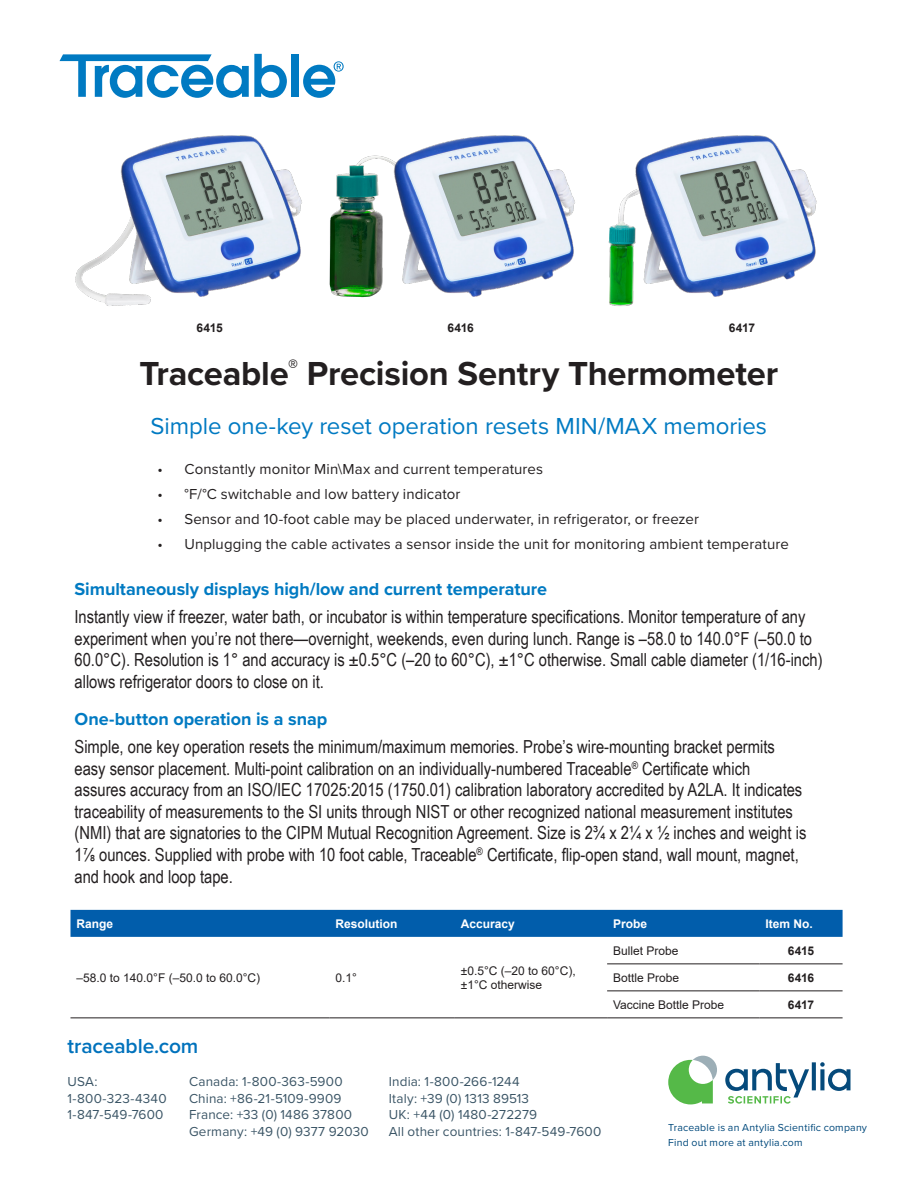
<style>
.page{position:relative;width:918px;height:1188px;background:#fff}
.page>*{position:absolute;margin:0;border:0;box-sizing:border-box;transform-origin:0 0}
.SS_CP_Deck{font:700 34.5px "Proxima Nova";letter-spacing:-.005em;color:#231f20}
.SS_CP_Deck-2{font:24px "Proxima Nova";color:#007ac2}
.Bodycopy{font:600 21px "Proxima Nova";letter-spacing:-.005em;color:#0072bc}
.t1{font:18px/21.6px "Arial Narrow";color:#231f20}
.SS_CP_gray_bullet{font:700 18px "Proxima Nova";letter-spacing:-.005em;color:#007ac2}
.t2{font:15px "Proxima Nova";letter-spacing:.005em;color:#231f20}
.Bodycopy-2{font:13.5px/16.5px "Proxima Nova";letter-spacing:.01em;color:#3b5566}
.t3{font:12px/14.4px "Arial";color:#231f20}
.Table_head{font:700 12px "Arial";color:#fff}
.CAT__NO{font:700 12px "Arial";letter-spacing:-.025em;color:#231f20}
.Bodycopy-3{font:10.5px/15px "Proxima Nova";letter-spacing:.02em;color:#00497c}
</style>
<div class="page">
<div style="left:70px;top:910px;width:773px;height:27px;background:#015dab"></div>
<hr style="left:607px;top:964px;width:152px;height:1px;background:#231f20">
<hr style="left:759px;top:964px;width:84px;height:1px;background:#231f20">
<hr style="left:607px;top:991px;width:152px;height:1px;background:#231f20">
<hr style="left:759px;top:991px;width:84px;height:1px;background:#231f20">
<hr style="left:70px;top:1018px;width:260px;height:1px;background:#231f20">
<hr style="left:330px;top:1018px;width:125px;height:1px;background:#231f20">
<hr style="left:455px;top:1018px;width:152px;height:1px;background:#231f20">
<hr style="left:607px;top:1018px;width:152px;height:1px;background:#231f20">
<hr style="left:759px;top:1018px;width:84px;height:1px;background:#231f20">
<img style="left:366px;top:135px;width:153px;height:162px">
<img style="left:75px;top:135px;width:291px;height:171px">
<img style="left:519px;top:135px;width:298px;height:171px">
<svg style="left:668px;top:1056px;width:49px;height:48px"></svg>
<svg style="left:725px;top:1062px;width:125px;height:42px"></svg>
<div style="left:291px;top:54px;width:8px;height:43px;background:#007ac2"></div>
<svg style="left:303px;top:61px;width:41px;height:37px"></svg>
<svg style="left:60px;top:54px;width:227px;height:44px"></svg>
<p class="CAT__NO" style="left:196px;top:319px;width:28px">6415</p>
<p class="CAT__NO" style="left:447px;top:319px;width:28px">6416</p>
<p class="CAT__NO" style="left:729px;top:319px;width:28px">6417</p>
<p class="SS_CP_Deck" style="left:139px;top:348px;width:640px">Traceable<sup>®</sup> Precision Sentry Thermometer</p>
<p class="SS_CP_Deck-2" style="left:150px;top:408px;width:618px">Simple one-key reset operation resets MIN/MAX memories</p>
<p class="t2" style="left:157px;top:458px;width:387px">• Constantly monitor Min\Max and current temperatures</p>
<p class="t2" style="left:157px;top:483px;width:305px">• °F/°C switchable and low battery indicator</p>
<p class="t2" style="left:157px;top:508px;width:543px">• Sensor and 10-foot cable may be placed underwater, in refrigerator, or freezer</p>
<p class="t2" style="left:157px;top:533px;width:633px">• Unplugging the cable activates a sensor inside the unit for monitoring ambient temperature</p>
<p class="SS_CP_gray_bullet" style="left:75px;top:575px;width:474px">Simultaneously displays high/low and current temperature</p>
<p class="t1" style="left:75px;top:605px;width:750px">Instantly view if freezer, water bath, or incubator is within temperature specifications. Monitor temperature of any experiment when you’re not there—overnight, weekends, even during lunch. Range is –58.0 to 140.0°F (–50.0 to 60.0°C). Resolution is 1° and accuracy is ±0.5°C (–20 to 60°C), ±1°C otherwise. Small cable diameter (1/16-inch) allows refrigerator doors to close on it.</p>
<p class="SS_CP_gray_bullet" style="left:75px;top:705px;width:254px">One-button operation is a snap</p>
<p class="t1" style="left:75px;top:735px;width:733px">Simple, one key operation resets the minimum/maximum memories. Probe’s wire-mounting bracket permits easy sensor placement. Multi-point calibration on an individually-numbered Traceable<sup>®</sup> Certificate which assures accuracy from an ISO/IEC 17025:2015 (1750.01) calibration laboratory accredited by A2LA. It indicates traceability of measurements to the SI units through NIST or other recognized national measurement institutes (NMI) that are signatories to the CIPM Mutual Recognition Agreement. Size is 2¾ x 2¼ x ½ inches and weight is 1⅞ ounces. Supplied with probe with 10 foot cable, Traceable<sup>®</sup> Certificate, flip-open stand, wall mount, magnet, and hook and loop tape.</p>
<p class="Table_head" style="left:76px;top:915px;width:38px">Range</p>
<p class="Table_head" style="left:336px;top:915px;width:64px">Resolution</p>
<p class="Table_head" style="left:461px;top:915px;width:56px">Accuracy</p>
<p class="Table_head" style="left:613px;top:915px;width:36px">Probe</p>
<p class="Table_head" style="left:765px;top:915px;width:49px">Item No.</p>
<p class="t3" style="left:76px;top:970px;width:185px">–58.0 to 140.0°F (–50.0 to 60.0°C)</p>
<p class="t3" style="left:336px;top:970px;width:23px">0.1°</p>
<p class="t3" style="left:461px;top:963px;width:116px">±0.5°C (–20 to 60°C), ±1°C otherwise</p>
<p class="Bodycopy" style="left:68px;top:1031px;width:132px">traceable.com</p>
<p class="Bodycopy-2" style="left:189px;top:1073px;width:181px">Canada: 1-800-363-5900<br>China: +86-21-5109-9909<br>France: +33 (0) 1486 37800<br>Germany: +49 (0) 9377 92030</p>
<p class="Bodycopy-2" style="left:389px;top:1073px;width:214px">India: 1-800-266-1244<br>Italy: +39 (0) 1313 89513<br>UK: +44 (0) 1480-272279<br>All other countries: 1-847-549-7600</p>
<p class="Bodycopy-2" style="left:68px;top:1073px;width:101px">USA:<br>1-800-323-4340<br>1-847-549-7600</p>
<p class="t3" style="left:613px;top:943px;width:67px">Bullet Probe</p>
<p class="CAT__NO" style="left:788px;top:942px;width:28px">6415</p>
<p class="t3" style="left:613px;top:970px;width:68px">Bottle Probe</p>
<p class="CAT__NO" style="left:788px;top:969px;width:28px">6416</p>
<p class="t3" style="left:613px;top:997px;width:113px">Vaccine Bottle Probe</p>
<p class="CAT__NO" style="left:788px;top:996px;width:28px">6417</p>
<p class="Bodycopy-3" style="left:668px;top:1120px;width:200px">Traceable is an Antylia Scientific company<br>Find out more at antylia.com</p>
</div>
